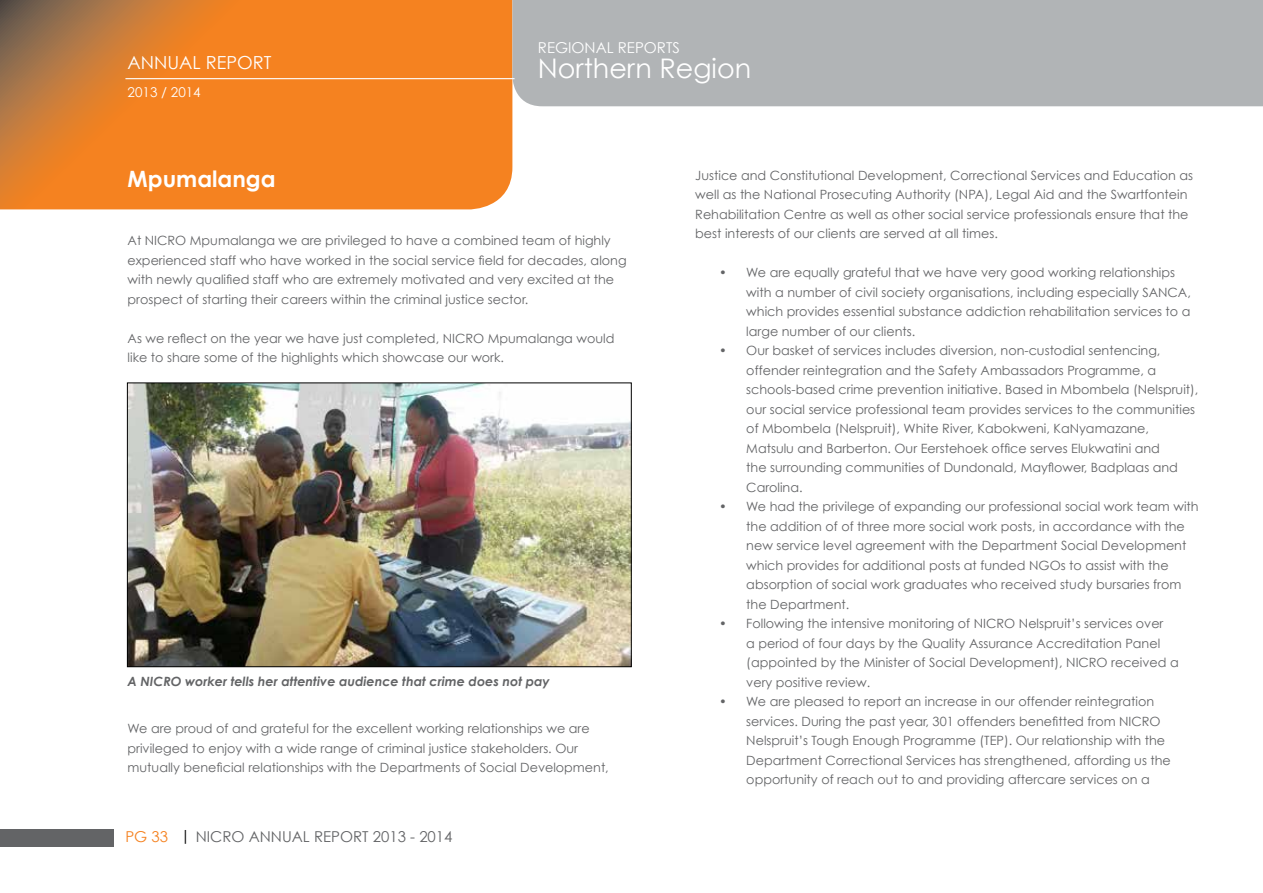
<style>
.page{position:relative;width:1263px;height:893px;background:#fff}
.page>*{position:absolute;margin:0;border:0;box-sizing:border-box;transform-origin:0 0}
.t1{font:27px "Century Gothic";color:#fff}
.t2{font:700 22.5px "Century Gothic";color:#fff}
.t3{font:18px "Century Gothic";color:#fff}
.t4{font:15px "Century Gothic";color:#636466}
.t5{font:15px "Century Gothic";color:#fff}
.t6{font:13.5px "Century Gothic";color:#fff}
.t7{font:12.75px/19.5px "Century Gothic";color:#636466}
.t8{font:italic 700 12.75px "Century Gothic";color:#636466}
.s1{color:#f58220}
.s2{color:#000}
</style>
<div class="page">
<svg style="left:0;top:0;width:512px;height:209px;background:#e98027"></svg>
<div style="left:0;top:829px;width:113px;height:17px;background:#636466"></div>
<div style="left:512px;top:0;width:751px;height:106px;background:#b1b4b6"></div>
<img style="left:129px;top:385px;width:500px;height:280px">
<div style="left:127px;top:383px;width:504px;height:284px;border:1px solid #000"></div>
<hr style="left:125px;top:78px;width:389px;height:1px;background:#fff">
<h3 class="t3" style="left:128px;top:51px;width:145px">ANNUAL REPORT</h3>
<p class="t6" style="left:128px;top:84px;width:75px">2013 / 2014</p>
<p class="t5" style="left:538px;top:38px;width:144px">REGIONAL REPORTS</p>
<h1 class="t1" style="left:538px;top:52px;width:215px">Northern Region</h1>
<h2 class="t2" style="left:128px;top:165px;width:150px">Mpumalanga</h2>
<p class="t7" style="left:128px;top:231px;width:500px">At NICRO Mpumalanga we are privileged to have a combined team of highly experienced staff who have worked in the social service field for decades, along with newly qualified staff who are extremely motivated and very excited at the prospect of starting their careers within the criminal justice sector.</p>
<p class="t7" style="left:128px;top:328px;width:488px">As we reflect on the year we have just completed, NICRO Mpumalanga would like to share some of the highlights which showcase our work.</p>
<p class="t8" style="left:127px;top:673px;width:424px">A NICRO worker tells her attentive audience that crime does not pay</p>
<p class="t7" style="left:128px;top:718px;width:483px">We are proud of and grateful for the excellent working relationships we are privileged to enjoy with a wide range of criminal justice stakeholders. Our mutually beneficial relationships with the Departments of Social Development,</p>
<p class="t4" style="left:125px;top:828px;width:329px"><span class="s1">PG 33</span> <span class="s2">|</span> NICRO ANNUAL REPORT 2013 - 2014</p>
<p class="t7" style="left:695px;top:165px;width:499px">Justice and Constitutional Development, Correctional Services and Education as well as the National Prosecuting Authority (NPA), Legal Aid and the Swartfontein Rehabilitation Centre as well as other social service professionals ensure that the best interests of our clients are served at all times.</p>
<p class="t7" style="left:746px;top:263px;width:446px;text-indent:-27px">• We are equally grateful that we have very good working relationships with a number of civil society organisations, including especially SANCA, which provides essential substance addiction rehabilitation services to a large number of our clients.</p>
<p class="t7" style="left:746px;top:341px;width:454px;text-indent:-27px">• Our basket of services includes diversion, non-custodial sentencing, offender reintegration and the Safety Ambassadors Programme, a schools-based crime prevention initiative. Based in Mbombela (Nelspruit), our social service professional team provides services to the communities of Mbombela (Nelspruit), White River, Kabokweni, KaNyamazane, Matsulu and Barberton. Our Eerstehoek office serves Elukwatini and<br>the surrounding communities of Dundonald, Mayflower, Badplaas and Carolina.</p>
<p class="t7" style="left:746px;top:496px;width:454px;text-indent:-27px">• We had the privilege of expanding our professional social work team with the addition of of three more social work posts, in accordance with the new service level agreement with the Department Social Development which provides for additional posts at funded NGOs to assist with the absorption of social work graduates who received study bursaries from the Department.</p>
<p class="t7" style="left:746px;top:613px;width:434px;text-indent:-27px">• Following the intensive monitoring of NICRO Nelspruit’s services over<br>a period of four days by the Quality Assurance Accreditation Panel (appointed by the Minister of Social Development), NICRO received a very positive review.</p>
<p class="t7" style="left:746px;top:691px;width:426px;text-indent:-27px">• We are pleased to report an increase in our offender reintegration services. During the past year, 301 offenders benefitted from NICRO Nelspruit’s Tough Enough Programme (TEP). Our relationship with the Department Correctional Services has strengthened, affording us the opportunity of reach out to and providing aftercare services on a</p>
</div>
